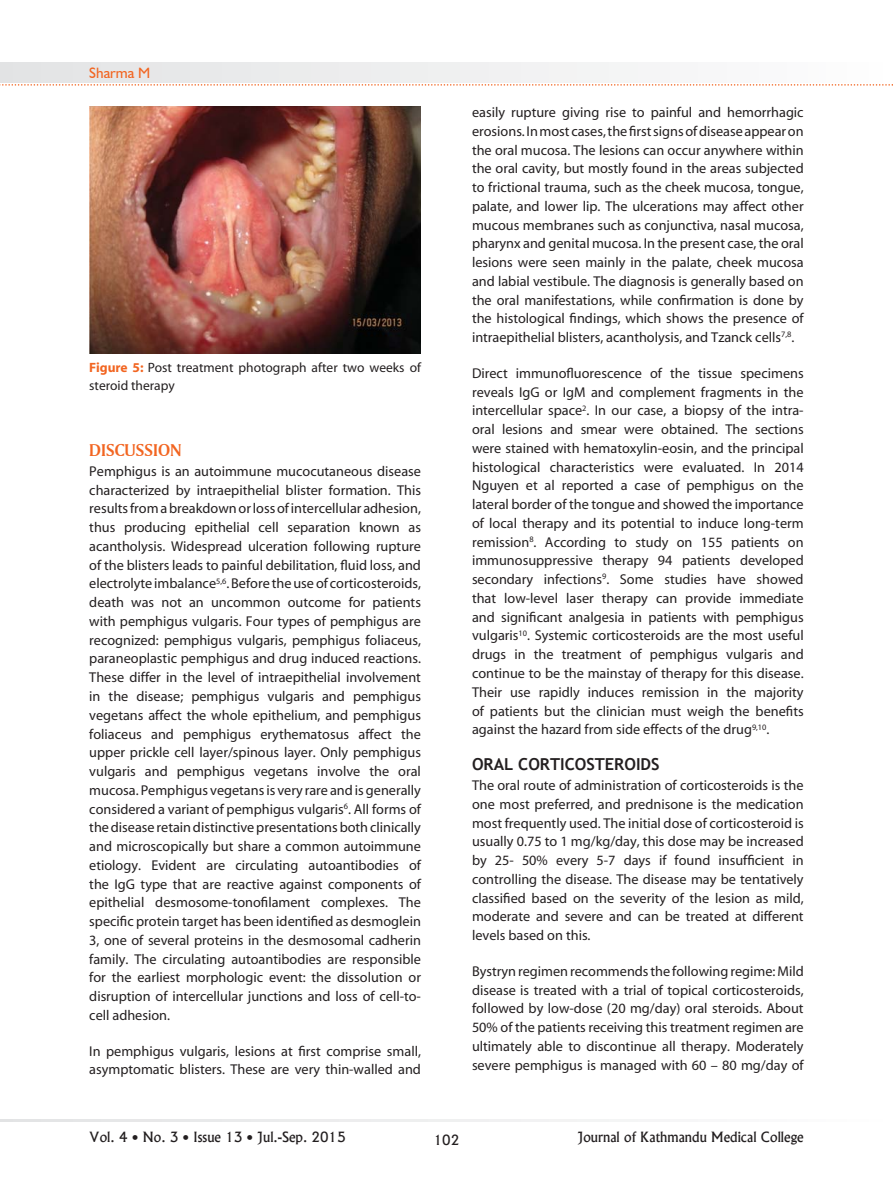
<style>
.page{position:relative;width:893px;height:1191px;background:#fff}
.page>*{position:absolute;margin:0;border:0;box-sizing:border-box;transform-origin:0 0}
.t1{font:18px "Amerigo BT Bold A";color:#f26521}
.t2{font:700 16.5px "Trebuchet MS";color:#231f20}
.t3{font:15px "Humanist 521 BT";color:#f26521}
.t4{font:14.25px/18.8px "Myriad";color:#231f20;text-align:justify}
.t5{font:13.5px "Alaska";color:#231f20}
.t6{font:13.5px/18px "Myriad";color:#231f20}
.s1{font-weight:700;color:#f26521}
</style>
<div class="page">
<div style="left:0;top:63px;width:893px;height:20px;background:linear-gradient(to right,#e2e3e4,#fdfdfd)"></div>
<svg style="left:0;top:1119px;width:638px;height:2px"></svg>
<svg style="left:0;top:84px;width:893px;height:2px"></svg>
<img style="left:89px;top:106px;width:332px;height:248px">
<p class="t3" style="left:89px;top:63px;width:62px">Sharma M</p>
<p class="t6" style="left:89px;top:360px;width:333px"><span class="s1">Figure 5:</span> Post treatment photograph after two weeks of steroid therapy</p>
<p class="t1" style="left:89px;top:439px;width:94px">DISCUSSION</p>
<p class="t4" style="left:89px;top:463px;width:333px">Pemphigus is an autoimmune mucocutaneous disease characterized by intraepithelial blister formation. This results from a breakdown or loss of intercellular adhesion, thus producing epithelial cell separation known as acantholysis. Widespread ulceration following rupture of the blisters leads to painful debilitation, fluid loss, and electrolyte imbalance<sup>5,6</sup>. Before the use of corticosteroids, death was not an uncommon outcome for patients with pemphigus vulgaris. Four types of pemphigus are recognized: pemphigus vulgaris, pemphigus foliaceus, paraneoplastic pemphigus and drug induced reactions.<br>These differ in the level of intraepithelial involvement in the disease; pemphigus vulgaris and pemphigus vegetans affect the whole epithelium, and pemphigus foliaceus and pemphigus erythematosus affect the upper prickle cell layer/spinous layer. Only pemphigus vulgaris and pemphigus vegetans involve the oral mucosa. Pemphigus vegetans is very rare and is generally considered a variant of pemphigus vulgaris<sup>6</sup>. All forms of the disease retain distinctive presentations both clinically and microscopically but share a common autoimmune etiology. Evident are circulating autoantibodies of the IgG type that are reactive against components of epithelial desmosome-tonofilament complexes. The specific protein target has been identified as desmoglein 3, one of several proteins in the desmosomal cadherin family. The circulating autoantibodies are responsible for the earliest morphologic event: the dissolution or disruption of intercellular junctions and loss of cell-to&shy;cell adhesion.</p>
<p class="t4" style="left:89px;top:1042px;width:333px">In pemphigus vulgaris, lesions at first comprise small, asymptomatic blisters. These are very thin-walled and</p>
<p class="t4" style="left:472px;top:104px;width:333px">easily rupture giving rise to painful and hemorrhagic erosions. In most cases, the first signs of disease appear on the oral mucosa. The lesions can occur anywhere within the oral cavity, but mostly found in the areas subjected to frictional trauma, such as the cheek mucosa, tongue, palate, and lower lip. The ulcerations may affect other mucous membranes such as conjunctiva, nasal mucosa, pharynx and genital mucosa. In the present case, the oral lesions were seen mainly in the palate, cheek mucosa and labial vestibule. The diagnosis is generally based on the oral manifestations, while confirmation is done by the histological findings, which shows the presence of intraepithelial blisters, acantholysis, and Tzanck cells<sup>7,8</sup>.</p>
<p class="t4" style="left:472px;top:365px;width:333px">Direct immunofluorescence of the tissue specimens reveals IgG or IgM and complement fragments in the intercellular space<sup>2</sup>. In our case, a biopsy of the intra&shy;oral lesions and smear were obtained. The sections were stained with hematoxylin-eosin, and the principal histological characteristics were evaluated. In 2014<br>Nguyen et al reported a case of pemphigus on the lateral border of the tongue and showed the importance of local therapy and its potential to induce long-term remission<sup>8</sup>. According to study on 155 patients on immunosuppressive therapy 94 patients developed secondary infections<sup>9</sup>. Some studies have showed that low-level laser therapy can provide immediate and significant analgesia in patients with pemphigus vulgaris<sup>10</sup>. Systemic corticosteroids are the most useful drugs in the treatment of pemphigus vulgaris and continue to be the mainstay of therapy for this disease.<br>Their use rapidly induces remission in the majority of patients but the clinician must weigh the benefits against the hazard from side effects of the drug<sup>9,10</sup>.</p>
<p class="t2" style="left:472px;top:754px;width:189px">ORAL CORTICOSTEROIDS</p>
<p class="t4" style="left:472px;top:777px;width:333px">The oral route of administration of corticosteroids is the one most preferred, and prednisone is the medication most frequently used. The initial dose of corticosteroid is usually 0.75 to 1 mg/kg/day, this dose may be increased by 25- 50% every 5-7 days if found insufficient in controlling the disease. The disease may be tentatively classified based on the severity of the lesion as mild, moderate and severe and can be treated at different levels based on this.</p>
<p class="t4" style="left:472px;top:963px;width:333px">Bystryn regimen recommends the following regime: Mild disease is treated with a trial of topical corticosteroids, followed by low-dose (20 mg/day) oral steroids. About 50% of the patients receiving this treatment regimen are ultimately able to discontinue all therapy. Moderately severe pemphigus is managed with 60 – 80 mg/day of</p>
<p class="t5" style="left:89px;top:1129px;width:258px">Vol. 4 • No. 3 • Issue 13 • Jul.-Sep. 2015</p>
<p class="t5" style="left:578px;top:1129px;width:227px">Journal of Kathmandu Medical College</p>
<p class="t5" style="left:434px;top:1131px;width:27px">102</p>
</div>
